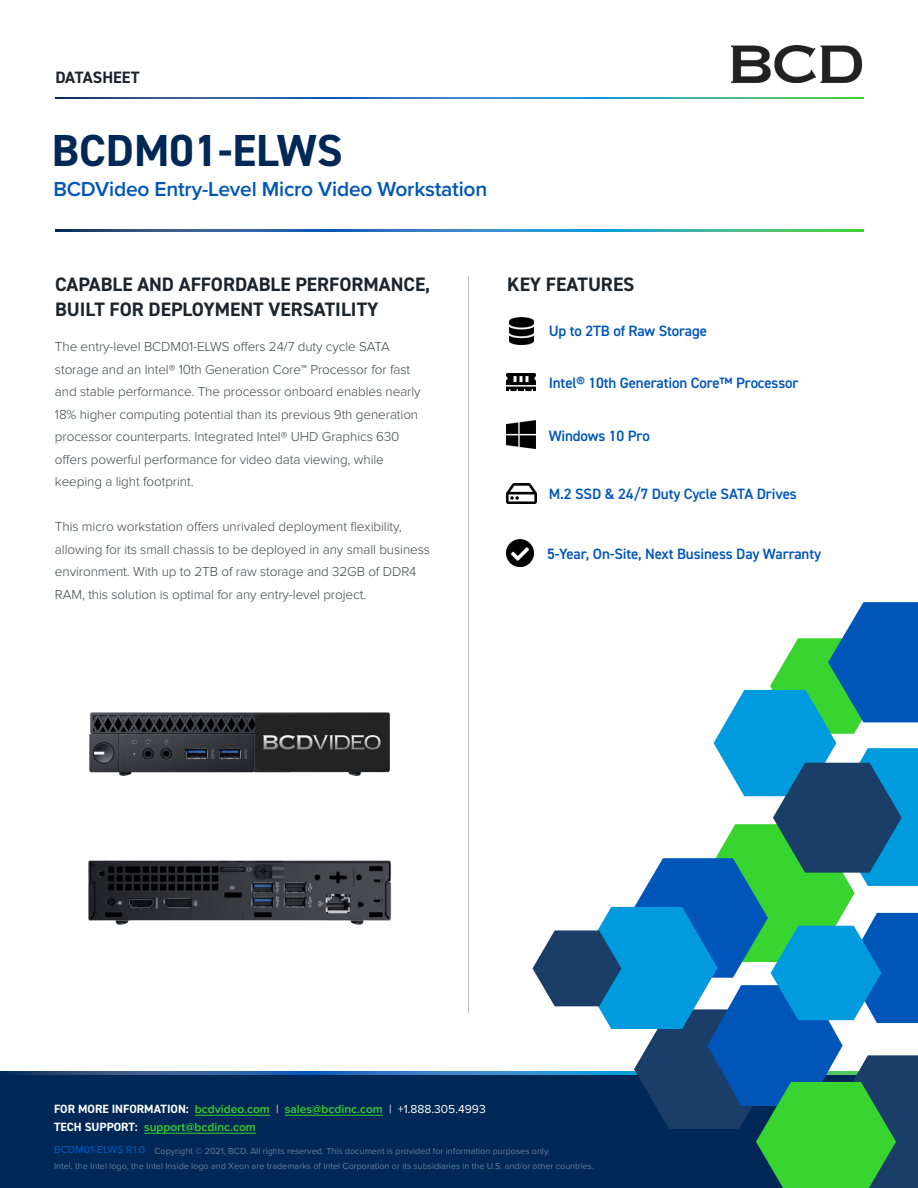
<style>
.page{position:relative;width:918px;height:1188px;background:#fff}
.page>*{position:absolute;margin:0;border:0;box-sizing:border-box;transform-origin:0 0}
.t1{font:700 45px "DIN2014";color:#002856}
.t2{font:600 21px "Proxima Nova";letter-spacing:-.01em;color:#0055b8}
.Paragraph_Text{font:700 19.5px/25.5px "DIN2014";color:#1d252c}
.Paragraph_Text-2{font:700 16.5px "DIN2014";color:#1d252c}
.Model_Numbers{font:600 15px "DIN2014";letter-spacing:-.01em;color:#0055b8}
.Paragraph_Text-3{font:300 13.5px/22.5px "Proxima Nova";letter-spacing:-.005em;color:#3f464c}
.t3{font:600 12px "Proxima Nova";color:#38d430}
.Footnotes{font:500 10.5px "Proxima Nova";color:#0055b8}
.t4{font:9px "Proxima Nova";color:#667e9a}
.s1{font-family:"DIN2014";font-weight:700;color:#fff}
.s2{font-weight:400;color:#fff}
</style>
<div class="page">
<svg style="left:55px;top:97px;width:809px;height:2px;background:#3085a2"></svg>
<svg style="left:55px;top:229px;width:809px;height:2px;background:#3085a2"></svg>
<hr style="left:468px;top:276px;width:1px;height:737px;background:#bbbec0">
<img style="left:731px;top:45px;width:131px;height:38px">
<img style="left:506px;top:484px;width:30px;height:20px">
<img style="left:509px;top:318px;width:24px;height:27px">
<img style="left:507px;top:373px;width:29px;height:17px">
<img style="left:506px;top:539px;width:27px;height:27px">
<img style="left:507px;top:420px;width:28px;height:29px">
<img style="left:90px;top:712px;width:299px;height:63px">
<img style="left:88px;top:861px;width:304px;height:64px">
<svg style="left:0;top:1072px;width:532px;height:3px;background:#2c65a6"></svg>
<div style="left:0;top:1075px;width:918px;height:113px;background:#002856"></div>
<hr style="left:195px;top:1115px;width:75px;height:1px;background:#38d430">
<hr style="left:285px;top:1115px;width:98px;height:1px;background:#38d430">
<hr style="left:144px;top:1133px;width:112px;height:1px;background:#38d430">
<svg style="left:532px;top:602px;width:386px;height:586px"></svg>
<p class="Paragraph_Text-2" style="left:55px;top:66px;width:86px">DATASHEET</p>
<p class="t1" style="left:52px;top:120px;width:292px">BCDM01-ELWS</p>
<p class="t2" style="left:53px;top:174px;width:435px">BCDVideo Entry-Level Micro Video Workstation</p>
<p class="Paragraph_Text" style="left:55px;top:271px;width:377px">CAPABLE AND AFFORDABLE PERFORMANCE,<br>BUILT FOR DEPLOYMENT VERSATILITY</p>
<p class="Paragraph_Text-3" style="left:55px;top:336px;width:367px">The entry-level BCDM01-ELWS offers 24/7 duty cycle SATA storage and an Intel® 10th Generation Core™ Processor for fast and stable performance. The processor onboard enables nearly 18% higher computing potential than its previous 9th generation processor counterparts. Integrated Intel® UHD Graphics 630 offers powerful performance for video data viewing, while keeping a light footprint.</p>
<p class="Paragraph_Text-3" style="left:55px;top:516px;width:377px">This micro workstation offers unrivaled deployment flexibility, allowing for its small chassis to be deployed in any small business environment. With up to 2TB of raw storage and 32GB of DDR4<br>RAM, this solution is optimal for any entry-level project.</p>
<p class="Paragraph_Text" style="left:507px;top:271px;width:129px">KEY FEATURES</p>
<p class="Model_Numbers" style="left:549px;top:321px;width:160px">Up to 2TB of Raw Storage</p>
<p class="Model_Numbers" style="left:549px;top:373px;width:251px">Intel® 10th Generation Core™ Processor</p>
<p class="Model_Numbers" style="left:549px;top:426px;width:103px">Windows 10 Pro</p>
<p class="Model_Numbers" style="left:549px;top:484px;width:250px">M.2 SSD &amp; 24/7 Duty Cycle SATA Drives</p>
<p class="Model_Numbers" style="left:547px;top:544px;width:276px">5-Year, On-Site, Next Business Day Warranty</p>
<p class="t3" style="left:54px;top:1101px;width:433px"><span class="s1">FOR MORE INFORMATION:</span> bcdvideo.com <span class="s2">|</span> sales@bcdinc.com <span class="s2">| +1.888.305.4993</span></p>
<p class="t3" style="left:54px;top:1119px;width:203px"><span class="s1">TECH SUPPORT:</span> support@bcdinc.com</p>
<p class="Footnotes" style="left:54px;top:1142px;width:93px">BCDM01-ELWS R1.0</p>
<p class="t4" style="left:154px;top:1144px;width:397px">Copyright © 2021, BCD. All rights reserved. This document is provided for information purposes only.</p>
<p class="t4" style="left:54px;top:1160px;width:542px">Intel, the Intel logo, the Intel Inside logo and Xeon are trademarks of Intel Corporation or its subsidiaries in the U.S. and/or other countries.</p>
</div>
